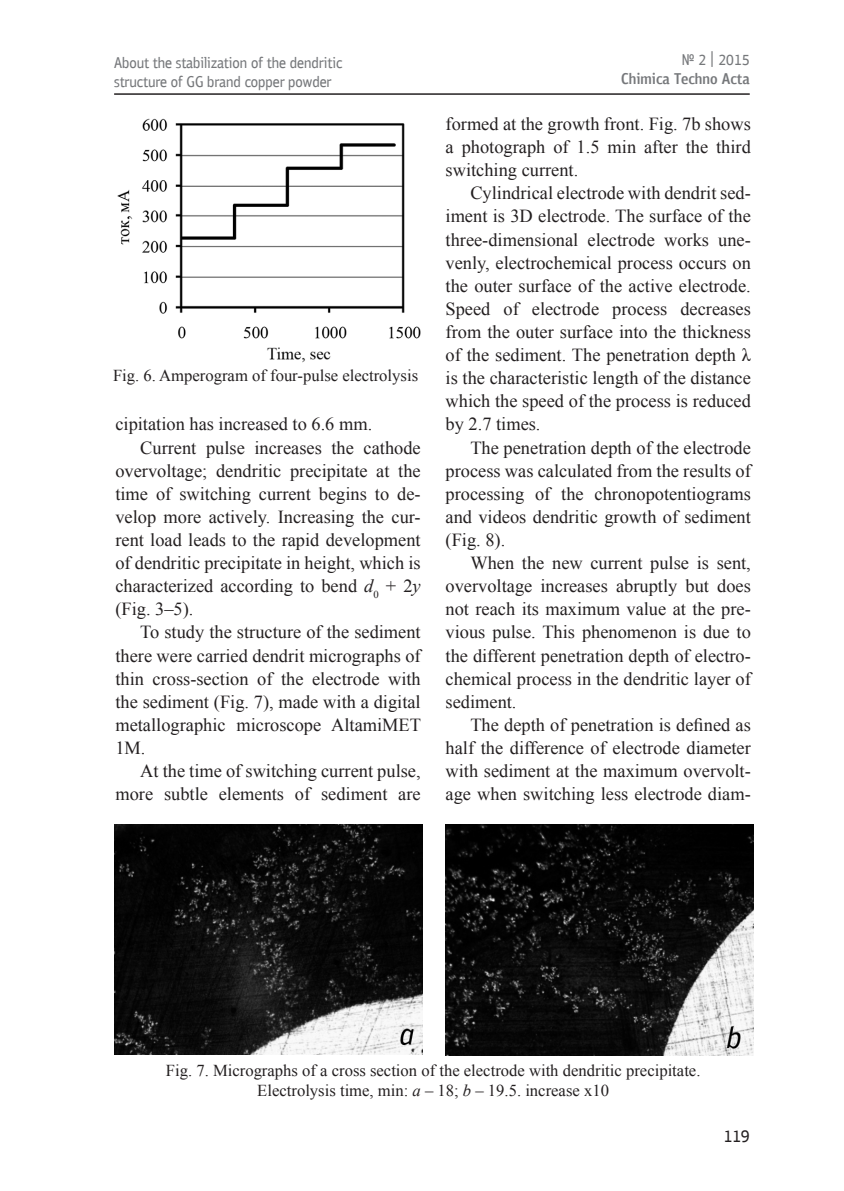
<style>
.page{position:relative;width:844px;height:1191px;background:#fff}
.page>*{position:absolute;margin:0;border:0;box-sizing:border-box;transform-origin:0 0}
.t1{font:18.38px/23.1px "Times New Roman";color:#231f20;text-align:justify}
.t2{font:16.62px/19.9px "Times New Roman";color:#231f20;text-align:center}
.t3{font:15.75px "PF Bulletin Sans Pro";color:#76787b}
.t4{font:500 15.75px "PF Bulletin Sans Pro";color:#76787b}
.s1{font-style:italic}
</style>
<div class="page">
<hr style="left:114px;top:94px;width:635px;height:1px;background:#231f20">
<img style="left:118px;top:118px;width:303px;height:245px">
<img style="left:114px;top:824px;width:308px;height:231px">
<img style="left:445px;top:824px;width:308px;height:231px">
<p class="t3" style="left:129px;top:54px;width:144px">□◆▼ ▼ ▲▼ ● ▼ □■ □ ▼</p>
<p class="t3" style="left:114px;top:73px;width:66px">▲▼◆ ▼◆ □</p>
<p class="t2" style="left:113px;top:365px;width:306px">Fig. 6. Amperogram of four-pulse electrolysis</p>
<p class="t1" style="left:115px;top:412px;width:258px">cipitation has increased to 6.6 mm.</p>
<p class="t1" style="left:140px;top:435px;width:282px">Current pulse increases the cathode</p>
<p class="t1" style="left:115px;top:459px;width:307px">overvoltage; dendritic precipitate at the</p>
<p class="t1" style="left:115px;top:482px;width:307px">time of switching current begins to de-</p>
<p class="t1" style="left:115px;top:505px;width:307px">velop more actively. Increasing the cur-</p>
<p class="t1" style="left:115px;top:528px;width:307px">rent load leads to the rapid development</p>
<p class="t1" style="left:115px;top:551px;width:307px">of dendritic precipitate in height, which is</p>
<p class="t1" style="left:115px;top:574px;width:307px">characterized according to bend <span class="s1">d</span><sub>0</sub> + 2<span class="s1">y</span></p>
<p class="t1" style="left:115px;top:597px;width:80px">(Fig. 3–5).</p>
<p class="t1" style="left:140px;top:620px;width:282px">To study the structure of the sediment</p>
<p class="t1" style="left:115px;top:643px;width:307px">there were carried dendrit micrographs of</p>
<p class="t1" style="left:115px;top:666px;width:307px">thin cross-section of the electrode with</p>
<p class="t1" style="left:115px;top:690px;width:307px">the sediment (Fig. 7), made with a digital</p>
<p class="t1" style="left:115px;top:713px;width:307px">metallographic microscope AltamiMET</p>
<p class="t1" style="left:115px;top:736px;width:32px">1M.</p>
<p class="t1" style="left:140px;top:759px;width:282px">At the time of switching current pulse,</p>
<p class="t1" style="left:115px;top:782px;width:307px">more subtle elements of sediment are</p>
<p class="t4" style="left:702px;top:69px;width:41px">■□ ▼</p>
<p class="t1" style="left:445px;top:112px;width:307px">formed at the growth front. Fig. 7b shows a photograph of 1.5 min after the third switching current.</p>
<p class="t1" style="left:445px;top:181px;width:307px;text-indent:25px">Cylindrical electrode with dendrit sed&shy;iment is 3D electrode. The surface of the three-dimensional electrode works une&shy;venly, electrochemical process occurs on the outer surface of the active electrode.<br>Speed of electrode process decreases from the outer surface into the thickness of the sediment. The penetration depth λ is the characteristic length of the distance which the speed of the process is reduced by 2.7 times.</p>
<p class="t1" style="left:445px;top:435px;width:307px;text-indent:25px">The penetration depth of the electrode process was calculated from the results of processing of the chronopotentiograms and videos dendritic growth of sediment (Fig. 8).</p>
<p class="t1" style="left:445px;top:551px;width:307px;text-indent:25px">When the new current pulse is sent, overvoltage increases abruptly but does not reach its maximum value at the pre&shy;vious pulse. This phenomenon is due to the different penetration depth of electro&shy;chemical process in the dendritic layer of sediment.</p>
<p class="t1" style="left:445px;top:713px;width:307px;text-indent:25px">The depth of penetration is defined as half the difference of electrode diameter with sediment at the maximum overvolt&shy;age when switching less electrode diam-</p>
<p class="t2" style="left:166px;top:1060px;width:536px">Fig. 7. Micrographs of a cross section of the electrode with dendritic precipitate.<br>Electrolysis time, min: <span class="s1">a</span> – 18; <span class="s1">b</span> – 19.5. increase x10</p>
</div>
